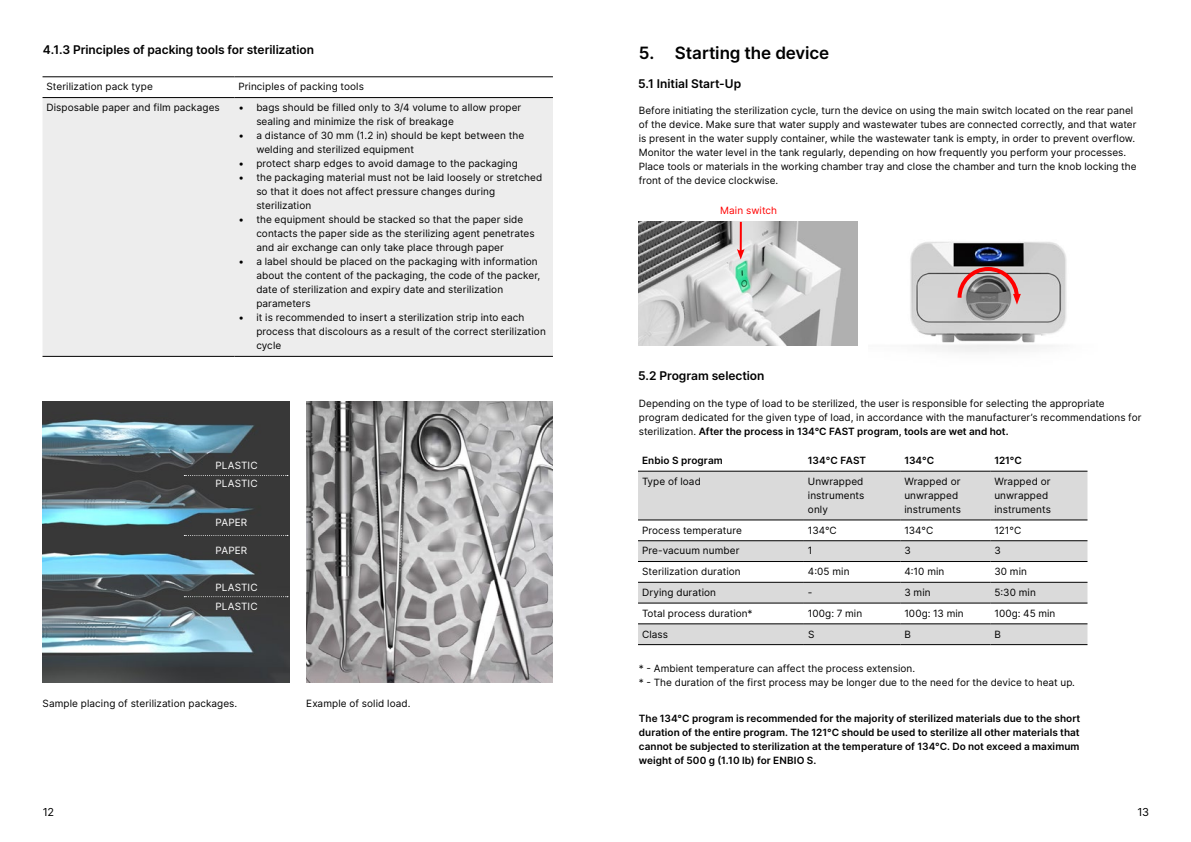
<style>
.page{position:relative;width:1191px;height:842px;background:#fff}
.page>*{position:absolute;margin:0;border:0;box-sizing:border-box;transform-origin:0 0}
.t1{font:600 17px "Inter";letter-spacing:-.005em;color:#000}
.t2{font:600 12px "Inter";letter-spacing:-.005em;color:#000}
.t3{font:11px "Inter";color:#000}
.t4{font:10px/14px "Inter";letter-spacing:.005em;color:#000}
.t5{font:600 10px/14px "Inter";letter-spacing:.005em;color:#000;text-align:justify}
.t6{font:10px "Inter";color:#fff}
.t7{font:10px "Inter";letter-spacing:.01em;color:#f00}
.s1{font-weight:600}
</style>
<div class="page">
<img style="left:43px;top:402px;width:246px;height:280px">
<img style="left:306px;top:402px;width:247px;height:280px">
<div style="left:43px;top:98px;width:510px;height:258px;background:#ededed"></div>
<hr style="left:43px;top:77px;width:191px;height:1px;background:#000">
<hr style="left:234px;top:77px;width:319px;height:1px;background:#000">
<hr style="left:43px;top:97px;width:191px;height:1px;background:#000">
<hr style="left:234px;top:97px;width:319px;height:1px;background:#000">
<hr style="left:43px;top:356px;width:191px;height:1px;background:#000">
<hr style="left:234px;top:356px;width:319px;height:1px;background:#000">
<img style="left:638px;top:222px;width:219px;height:123px">
<img style="left:910px;top:241px;width:157px;height:111px">
<svg style="left:955px;top:265px;width:66px;height:40px;background:#a37d7d"></svg>
<hr style="left:739px;top:222px;width:3px;height:31px;background:#f00">
<svg style="left:737px;top:249px;width:7px;height:11px"></svg>
<svg style="left:638px;top:472px;width:449px;height:172px;fill:#dadada"></svg>
<hr style="left:638px;top:520px;width:166px;height:1px;background:#000">
<hr style="left:804px;top:520px;width:96px;height:1px;background:#000">
<hr style="left:900px;top:520px;width:90px;height:1px;background:#000">
<hr style="left:990px;top:520px;width:97px;height:1px;background:#000">
<hr style="left:638px;top:540px;width:166px;height:1px;background:#000">
<hr style="left:804px;top:540px;width:96px;height:1px;background:#000">
<hr style="left:900px;top:540px;width:90px;height:1px;background:#000">
<hr style="left:990px;top:540px;width:97px;height:1px;background:#000">
<hr style="left:638px;top:561px;width:166px;height:1px;background:#000">
<hr style="left:804px;top:561px;width:96px;height:1px;background:#000">
<hr style="left:900px;top:561px;width:90px;height:1px;background:#000">
<hr style="left:990px;top:561px;width:97px;height:1px;background:#000">
<hr style="left:638px;top:582px;width:166px;height:1px;background:#000">
<hr style="left:804px;top:582px;width:96px;height:1px;background:#000">
<hr style="left:900px;top:582px;width:90px;height:1px;background:#000">
<hr style="left:990px;top:582px;width:97px;height:1px;background:#000">
<hr style="left:638px;top:603px;width:166px;height:1px;background:#000">
<hr style="left:804px;top:603px;width:96px;height:1px;background:#000">
<hr style="left:900px;top:603px;width:90px;height:1px;background:#000">
<hr style="left:990px;top:603px;width:97px;height:1px;background:#000">
<hr style="left:638px;top:624px;width:166px;height:1px;background:#000">
<hr style="left:804px;top:624px;width:96px;height:1px;background:#000">
<hr style="left:900px;top:624px;width:90px;height:1px;background:#000">
<hr style="left:990px;top:624px;width:97px;height:1px;background:#000">
<hr style="left:638px;top:644px;width:166px;height:1px;background:#000">
<hr style="left:804px;top:644px;width:96px;height:1px;background:#000">
<hr style="left:900px;top:644px;width:90px;height:1px;background:#000">
<hr style="left:990px;top:644px;width:97px;height:1px;background:#000">
<hr style="left:638px;top:471px;width:166px;height:1px;background:#000">
<hr style="left:804px;top:471px;width:96px;height:1px;background:#000">
<hr style="left:900px;top:471px;width:90px;height:1px;background:#000">
<hr style="left:990px;top:471px;width:97px;height:1px;background:#000">
<svg style="left:184px;top:475px;width:104px;height:1px"></svg>
<svg style="left:184px;top:535px;width:104px;height:1px"></svg>
<svg style="left:184px;top:596px;width:104px;height:1px"></svg>
<p class="t2" style="left:43px;top:41px;width:273px">4.1.3 Principles of packing tools for sterilization</p>
<p class="t4" style="left:46px;top:80px;width:108px">Sterilization pack type</p>
<p class="t4" style="left:238px;top:80px;width:127px">Principles of packing tools</p>
<p class="t4" style="left:46px;top:100px;width:175px">Disposable paper and film packages</p>
<p class="t4" style="left:256px;top:100px;width:266px;text-indent:-18px">• bags should be filled only to 3/4 volume to allow proper sealing and minimize the risk of breakage</p>
<p class="t4" style="left:256px;top:128px;width:269px;text-indent:-18px">• a distance of 30 mm (1.2 in) should be kept between the welding and sterilized equipment</p>
<p class="t4" style="left:238px;top:156px;width:281px">• protect sharp edges to avoid damage to the packaging</p>
<p class="t4" style="left:256px;top:170px;width:287px;text-indent:-18px">• the packaging material must not be laid loosely or stretched so that it does not affect pressure changes during sterilization</p>
<p class="t4" style="left:256px;top:212px;width:280px;text-indent:-18px">• the equipment should be stacked so that the paper side contacts the paper side as the sterilizing agent penetrates and air exchange can only take place through paper</p>
<p class="t4" style="left:256px;top:254px;width:285px;text-indent:-18px">• a label should be placed on the packaging with information about the content of the packaging, the code of the packer, date of sterilization and expiry date and sterilization parameters</p>
<p class="t4" style="left:256px;top:310px;width:291px;text-indent:-18px">• it is recommended to insert a sterilization strip into each process that discolours as a result of the correct sterilization cycle</p>
<p class="t6" style="left:216px;top:458px;width:43px">PLASTIC</p>
<p class="t6" style="left:216px;top:476px;width:43px">PLASTIC</p>
<p class="t6" style="left:216px;top:515px;width:33px">PAPER</p>
<p class="t6" style="left:216px;top:543px;width:33px">PAPER</p>
<p class="t6" style="left:216px;top:580px;width:43px">PLASTIC</p>
<p class="t6" style="left:216px;top:599px;width:43px">PLASTIC</p>
<p class="t4" style="left:43px;top:696px;width:196px">Sample placing of sterilization packages.</p>
<p class="t4" style="left:306px;top:696px;width:106px">Example of solid load.</p>
<h1 class="t1" style="left:639px;top:40px;width:192px">5. Starting the device</h1>
<p class="t2" style="left:638px;top:75px;width:105px">5.1 Initial Start-Up</p>
<p class="t4" style="left:639px;top:103px;width:499px">Before initiating the sterilization cycle, turn the device on using the main switch located on the rear panel of the device. Make sure that water supply and wastewater tubes are connected correctly, and that water is present in the water supply container, while the wastewater tank is empty, in order to prevent overflow.<br>Monitor the water level in the tank regularly, depending on how frequently you perform your processes.<br>Place tools or materials in the working chamber tray and close the chamber and turn the knob locking the front of the device clockwise.</p>
<p class="t7" style="left:720px;top:203px;width:58px">Main switch</p>
<p class="t2" style="left:638px;top:367px;width:128px">5.2 Program selection</p>
<p class="t4" style="left:639px;top:396px;width:504px">Depending on the type of load to be sterilized, the user is responsible for selecting the appropriate program dedicated for the given type of load, in accordance with the manufacturer’s recommendations for sterilization. <span class="s1">After the process in 134°C FAST program, tools are wet and hot.</span></p>
<p class="t5" style="left:642px;top:453px;width:82px">Enbio S program</p>
<p class="t5" style="left:808px;top:453px;width:60px">134°C FAST</p>
<p class="t5" style="left:904px;top:453px;width:31px">134°C</p>
<p class="t5" style="left:994px;top:453px;width:29px">121°C</p>
<p class="t4" style="left:642px;top:474px;width:60px">Type of load</p>
<p class="t4" style="left:808px;top:474px;width:58px;text-align:justify">Unwrapped instruments only</p>
<p class="t4" style="left:904px;top:474px;width:58px">Wrapped or unwrapped instruments</p>
<p class="t4" style="left:994px;top:474px;width:58px">Wrapped or unwrapped instruments</p>
<p class="t4" style="left:642px;top:523px;width:101px">Process temperature</p>
<p class="t4" style="left:808px;top:523px;width:30px">134°C</p>
<p class="t4" style="left:904px;top:523px;width:30px">134°C</p>
<p class="t4" style="left:994px;top:523px;width:28px">121°C</p>
<p class="t4" style="left:642px;top:543px;width:99px">Pre-vacuum number</p>
<p class="t4" style="left:808px;top:543px;width:6px">1</p>
<p class="t4" style="left:904px;top:543px;width:8px">3</p>
<p class="t4" style="left:994px;top:543px;width:8px">3</p>
<p class="t4" style="left:642px;top:564px;width:100px">Sterilization duration</p>
<p class="t4" style="left:808px;top:564px;width:43px">4:05 min</p>
<p class="t4" style="left:904px;top:564px;width:42px">4:10 min</p>
<p class="t4" style="left:994px;top:564px;width:34px">30 min</p>
<p class="t4" style="left:642px;top:585px;width:75px">Drying duration</p>
<p class="t4" style="left:808px;top:585px;width:6px">-</p>
<p class="t4" style="left:904px;top:585px;width:28px">3 min</p>
<p class="t4" style="left:994px;top:585px;width:43px">5:30 min</p>
<p class="t4" style="left:642px;top:606px;width:112px">Total process duration*</p>
<p class="t4" style="left:808px;top:606px;width:56px">100g: 7 min</p>
<p class="t4" style="left:904px;top:606px;width:61px">100g: 13 min</p>
<p class="t4" style="left:994px;top:606px;width:63px">100g: 45 min</p>
<p class="t4" style="left:642px;top:627px;width:27px">Class</p>
<p class="t4" style="left:808px;top:627px;width:8px">S</p>
<p class="t4" style="left:904px;top:627px;width:8px">B</p>
<p class="t4" style="left:994px;top:627px;width:8px">B</p>
<p class="t4" style="left:639px;top:661px;width:438px">* - Ambient temperature can affect the process extension.<br>* - The duration of the first process may be longer due to the need for the device to heat up.</p>
<p class="t5" style="left:639px;top:711px;width:443px">The 134°C program is recommended for the majority of sterilized materials due to the short duration of the entire program. The 121°C should be used to sterilize all other materials that cannot be subjected to sterilization at the temperature of 134°C. Do not exceed a maximum weight of 500 g (1.10 lb) for ENBIO S.</p>
<p class="t3" style="left:43px;top:803px;width:13px">12</p>
<p class="t3" style="left:1137px;top:803px;width:13px">13</p>
</div>
